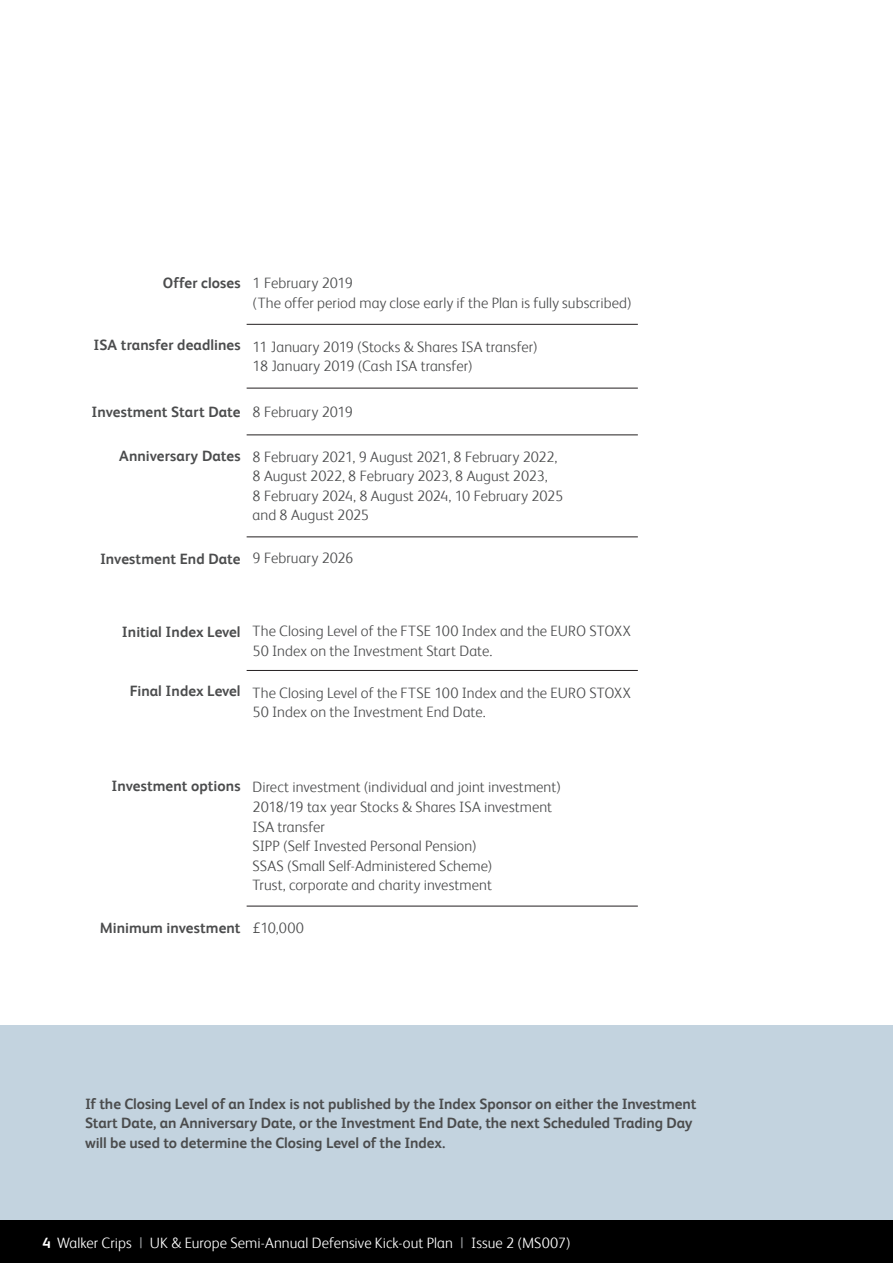
<style>
.page{position:relative;width:893px;height:1263px;background:#fff}
.page>*{position:absolute;margin:0;border:0;box-sizing:border-box;transform-origin:0 0}
.Main_body_text{font:300 15px/19.5px "FS Albert";letter-spacing:.005em;color:#4b4c4d}
.Main_body_text-2{font:700 15px/19.5px "FS Albert";letter-spacing:-.005em;color:#4b4c4d}
.Main_body_text-3{font:300 15px "FS Albert";letter-spacing:.005em;color:#fff}
.WC_SI_new_Table_1B{font:700 15px "FS Albert";color:#4b4c4d}
.s1{font-family:"Frutiger"}
.s2{font-weight:700}
.s3{font-weight:400;color:#939598}
</style>
<div class="page">
<div style="left:0;top:1025px;width:893px;height:195px;background:#c3d3df"></div>
<hr style="left:247px;top:324px;width:391px;height:1px;background:#231f20">
<hr style="left:247px;top:388px;width:391px;height:1px;background:#231f20">
<hr style="left:247px;top:435px;width:391px;height:1px;background:#231f20">
<hr style="left:247px;top:537px;width:391px;height:1px;background:#231f20">
<hr style="left:247px;top:670px;width:391px;height:1px;background:#231f20">
<hr style="left:247px;top:906px;width:391px;height:1px;background:#231f20">
<div style="left:0;top:1220px;width:893px;height:43px;background:#000"></div>
<p class="Main_body_text-2" style="left:163px;top:273px;width:79px">Offer closes</p>
<p class="Main_body_text" style="left:253px;top:273px;width:381px">1 February 2019<br>(The offer period may close early if the Plan is fully subscribed)</p>
<p class="Main_body_text-2" style="left:93px;top:335px;width:149px">ISA transfer deadlines</p>
<p class="Main_body_text" style="left:253px;top:337px;width:286px">11 January 2019 (Stocks &amp; Shares ISA transfer)<br>18 January 2019 (Cash ISA transfer)</p>
<p class="Main_body_text-2" style="left:92px;top:402px;width:150px">Investment Start Date</p>
<p class="Main_body_text" style="left:253px;top:402px;width:102px">8 February 2019</p>
<p class="Main_body_text-2" style="left:119px;top:445px;width:123px">Anniversary Dates</p>
<p class="Main_body_text" style="left:253px;top:447px;width:312px">8 February 2021, 9 August 2021, 8 February 2022, 8 August 2022, 8 February 2023, 8 August 2023,<br>8 February 2024, 8 August 2024, 10 February 2025 and 8 August 2025</p>
<p class="Main_body_text-2" style="left:100px;top:548px;width:142px">Investment End Date</p>
<p class="Main_body_text" style="left:253px;top:548px;width:102px">9 February 2026</p>
<p class="Main_body_text-2" style="left:122px;top:621px;width:120px">Initial Index Level</p>
<p class="Main_body_text" style="left:253px;top:621px;width:380px">The Closing Level of the FTSE 100 Index and the EURO STOXX<br>50 Index on the Investment Start Date.</p>
<p class="WC_SI_new_Table_1B" style="left:130px;top:682px;width:112px">Final Index Level</p>
<p class="Main_body_text" style="left:253px;top:683px;width:380px">The Closing Level of the FTSE 100 Index and the EURO STOXX<br>50 Index on the Investment End Date.</p>
<p class="Main_body_text-2" style="left:112px;top:776px;width:130px">Investment options</p>
<p class="Main_body_text" style="left:253px;top:777px;width:310px">Direct investment (individual and joint investment)<br>2018/19 tax year Stocks &amp; Shares ISA investment ISA transfer<br>SIPP (Self Invested Personal Pension)<br>SSAS (Small Self-Administered Scheme)<br>Trust, corporate and charity investment</p>
<p class="Main_body_text-2" style="left:100px;top:918px;width:142px">Minimum investment</p>
<p class="Main_body_text" style="left:253px;top:918px;width:53px"><span class="s1">£</span>10,000</p>
<p class="Main_body_text-2" style="left:85px;top:1093px;width:613px">If the Closing Level of an Index is not published by the Index Sponsor on either the Investment<br>Start Date, an Anniversary Date, or the Investment End Date, the next Scheduled Trading Day will be used to determine the Closing Level of the Index.</p>
<p class="Main_body_text-3" style="left:43px;top:1234px;width:530px"><span class="s2">4</span> Walker Crips <span class="s3">|</span> UK &amp; Europe Semi-Annual Defensive Kick-out Plan <span class="s3">|</span> Issue 2 (MS007)</p>
</div>
